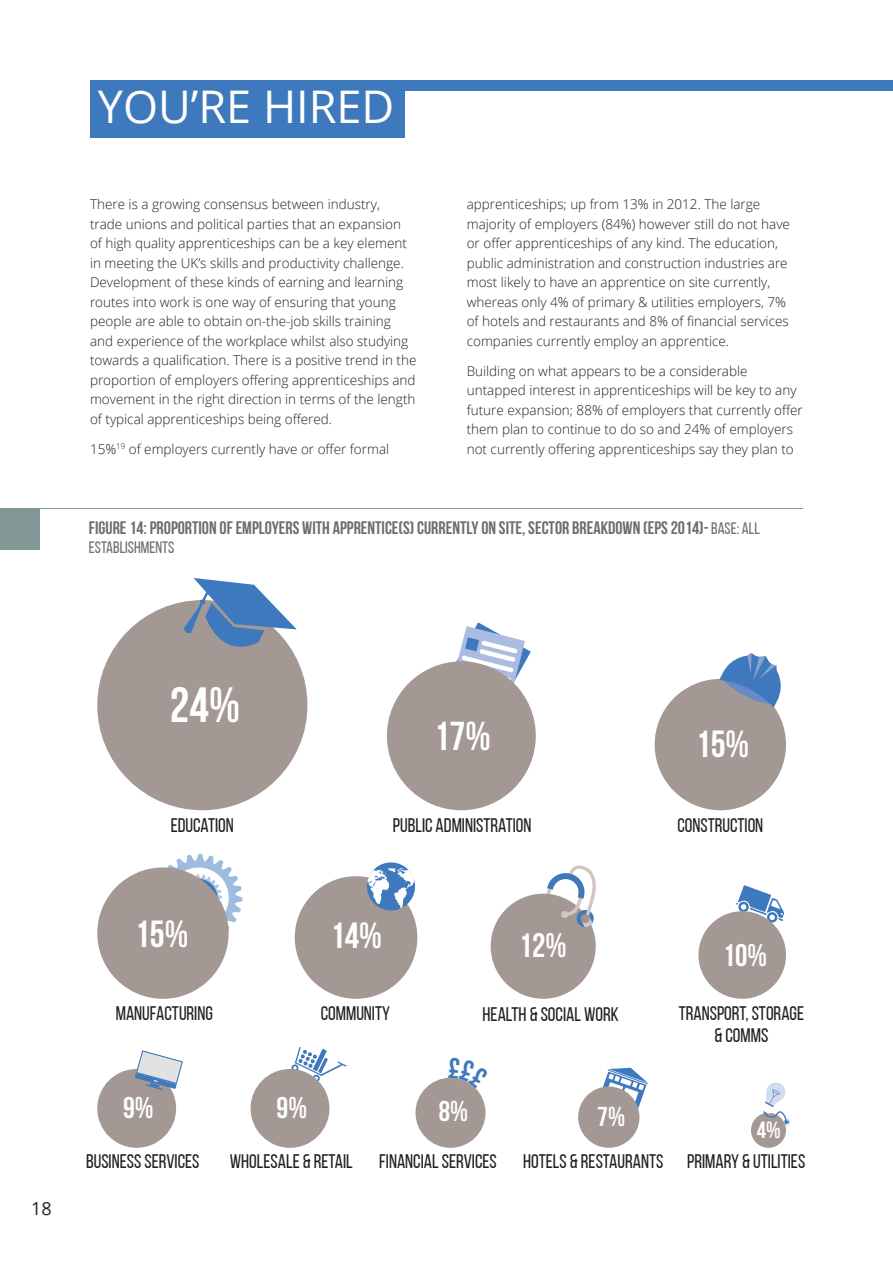
<style>
.page{position:relative;width:893px;height:1263px;background:#fff}
.page>*{position:absolute;margin:0;border:0;box-sizing:border-box;transform-origin:0 0}
.t1{font:700 49.35px "Bebas Neue";color:#fff}
.t2{font:45px "Open Sans";color:#fff}
.t3{font:700 40.2px "Bebas Neue";color:#fff}
.t4{font:700 37.65px "Bebas Neue";color:#fff}
.t5{font:700 36.3px "Bebas Neue";color:#fff}
.t6{font:700 33.75px "Bebas Neue";color:#fff}
.t7{font:700 31.2px "Bebas Neue";color:#fff}
.t8{font:700 29.85px "Bebas Neue";color:#fff}
.t9{font:700 28.5px "Bebas Neue";color:#fff}
.t10{font:700 27.3px "Bebas Neue";color:#fff}
.t11{font:700 23.4px "Bebas Neue";color:#fff}
.t12{font:19.65px/21.3px "Bebas Neue";color:#231f20;text-align:center}
.t13{font:700 18px "Bebas Neue";color:#6c6d70}
.t14{font:18px "Open Sans";color:#231f20}
.t15{font:16.5px "Bebas Neue";color:#6c6d70}
.t16{font:300 13.5px/19.5px "Open Sans";color:#231f20}
.s1{font-weight:400;font-size:16.5px}
</style>
<div class="page">
<div style="left:90px;top:80px;width:315px;height:57px;background:#3e79bd"></div>
<div style="left:0;top:509px;width:40px;height:41px;background:#829896"></div>
<hr style="left:0;top:508px;width:803px;height:1px;background:#829896">
<svg style="left:456px;top:622px;width:75px;height:61px"></svg>
<div style="left:387px;top:661px;width:149px;height:149px;background:#a39893;border-radius:50%"></div>
<svg style="left:168px;top:854px;width:74px;height:75px"></svg>
<div style="left:97px;top:867px;width:132px;height:132px;background:#a39893;border-radius:50%"></div>
<svg style="left:736px;top:885px;width:48px;height:38px"></svg>
<div style="left:698px;top:911px;width:88px;height:88px;background:#a39893;border-radius:50%"></div>
<svg style="left:291px;top:1047px;width:56px;height:35px"></svg>
<div style="left:251px;top:1069px;width:78px;height:79px;background:#a39893;border-radius:50%"></div>
<div style="left:415px;top:1078px;width:71px;height:70px;background:#a39893;border-radius:50%"></div>
<svg style="left:603px;top:1068px;width:45px;height:40px"></svg>
<div style="left:578px;top:1086px;width:61px;height:62px;background:#a39893;border-radius:50%"></div>
<div style="left:97px;top:600px;width:210px;height:210px;background:#a39893;border-radius:50%"></div>
<svg style="left:183px;top:578px;width:114px;height:81px"></svg>
<div style="left:295px;top:876px;width:122px;height:123px;background:#a39893;border-radius:50%"></div>
<svg style="left:364px;top:862px;width:52px;height:52px"></svg>
<div style="left:97px;top:1069px;width:79px;height:79px;background:#a39893;border-radius:50%"></div>
<svg style="left:135px;top:1050px;width:48px;height:40px"></svg>
<div style="left:751px;top:1113px;width:35px;height:35px;background:#a39893;border-radius:50%"></div>
<svg style="left:761px;top:1082px;width:29px;height:44px"></svg>
<div style="left:491px;top:894px;width:105px;height:105px;background:#a39893;border-radius:50%"></div>
<svg style="left:540px;top:865px;width:56px;height:63px"></svg>
<div style="left:655px;top:679px;width:131px;height:131px;background:#a39893;border-radius:50%"></div>
<svg style="left:719px;top:653px;width:62px;height:54px"></svg>
<div style="left:92px;top:80px;width:801px;height:10px;background:#3e79bd"></div>
<svg style="left:448px;top:1077px;width:27px;height:11px"></svg>
<p class="t2" style="left:98px;top:76px;width:298px">YOU’RE HIRED</p>
<p class="t16" style="left:90px;top:194px;width:328px">There is a growing consensus between industry,<br>trade unions and political parties that an expansion<br>of high quality apprenticeships can be a key element in meeting the UK’s skills and productivity challenge.<br>Development of these kinds of earning and learning routes into work is one way of ensuring that young people are able to obtain on-the-job skills training and experience of the workplace whilst also studying towards a qualification. There is a positive trend in the proportion of employers offering apprenticeships and movement in the right direction in terms of the length of typical apprenticeships being offered.</p>
<p class="t16" style="left:90px;top:439px;width:301px">15%<sup>19</sup> of employers currently have or offer formal</p>
<p class="t16" style="left:467px;top:194px;width:325px">apprenticeships; up from 13% in 2012. The large majority of employers (84%) however still do not have or offer apprenticeships of any kind. The education, public administration and construction industries are most likely to have an apprentice on site currently, whereas only 4% of primary &amp; utilities employers, 7% of hotels and restaurants and 8% of financial services companies currently employ an apprentice.</p>
<p class="t16" style="left:467px;top:361px;width:338px">Building on what appears to be a considerable untapped interest in apprenticeships will be key to any future expansion; 88% of employers that currently offer them plan to continue to do so and 24% of employers not currently offering apprenticeships say they plan to</p>
<p class="t13" style="left:89px;top:518px;width:672px">FIGURE 14: PROPORTION OF EMPLOYERS WITH APPRENTICE(S) CURRENTLY ON SITE, SECTOR BREAKDOWN (EPS 2014)-<span class="s1">BASE: ALL</span></p>
<p class="t15" style="left:89px;top:539px;width:87px">ESTABLISHMENTS</p>
<h3 class="t14" style="left:31px;top:1196px;width:22px">18</h3>
<p class="t1" style="left:170px;top:678px;width:71px">24%</p>
<p class="t12" style="left:171px;top:814px;width:65px">EDUCATION</p>
<p class="t3" style="left:434px;top:714px;width:59px">17%</p>
<p class="t12" style="left:393px;top:814px;width:140px">PUBLIC ADMINISTRATION</p>
<p class="t4" style="left:696px;top:723px;width:55px">15%</p>
<p class="t12" style="left:677px;top:814px;width:87px">CONSTRUCTION</p>
<p class="t4" style="left:135px;top:914px;width:55px">15%</p>
<p class="t12" style="left:116px;top:1003px;width:99px">MANUFACTURING</p>
<p class="t5" style="left:330px;top:915px;width:53px">14%</p>
<p class="t6" style="left:519px;top:926px;width:49px">12%</p>
<p class="t12" style="left:321px;top:1003px;width:71px">COMMUNITY</p>
<p class="t12" style="left:483px;top:1003px;width:138px">HEALTH &amp; SOCIAL WORK</p>
<p class="t7" style="left:723px;top:938px;width:46px">10%</p>
<p class="t12" style="left:679px;top:1003px;width:127px">TRANSPORT, STORAGE &amp; COMMS</p>
<p class="t8" style="left:123px;top:1092px;width:32px">9%</p>
<p class="t8" style="left:277px;top:1092px;width:32px">9%</p>
<p class="t9" style="left:439px;top:1095px;width:31px">8%</p>
<p class="t10" style="left:597px;top:1102px;width:29px">7%</p>
<p class="t12" style="left:86px;top:1150px;width:115px">BUSINESS SERVICES</p>
<p class="t12" style="left:230px;top:1150px;width:124px">WHOLESALE &amp; RETAIL</p>
<p class="t12" style="left:379px;top:1150px;width:119px">FINANCIAL SERVICES</p>
<p class="t12" style="left:523px;top:1150px;width:142px">HOTELS &amp; RESTAURANTS</p>
<p class="t11" style="left:757px;top:1117px;width:25px">4%</p>
<p class="t12" style="left:687px;top:1150px;width:120px">PRIMARY &amp; UTILITIES</p>
</div>
